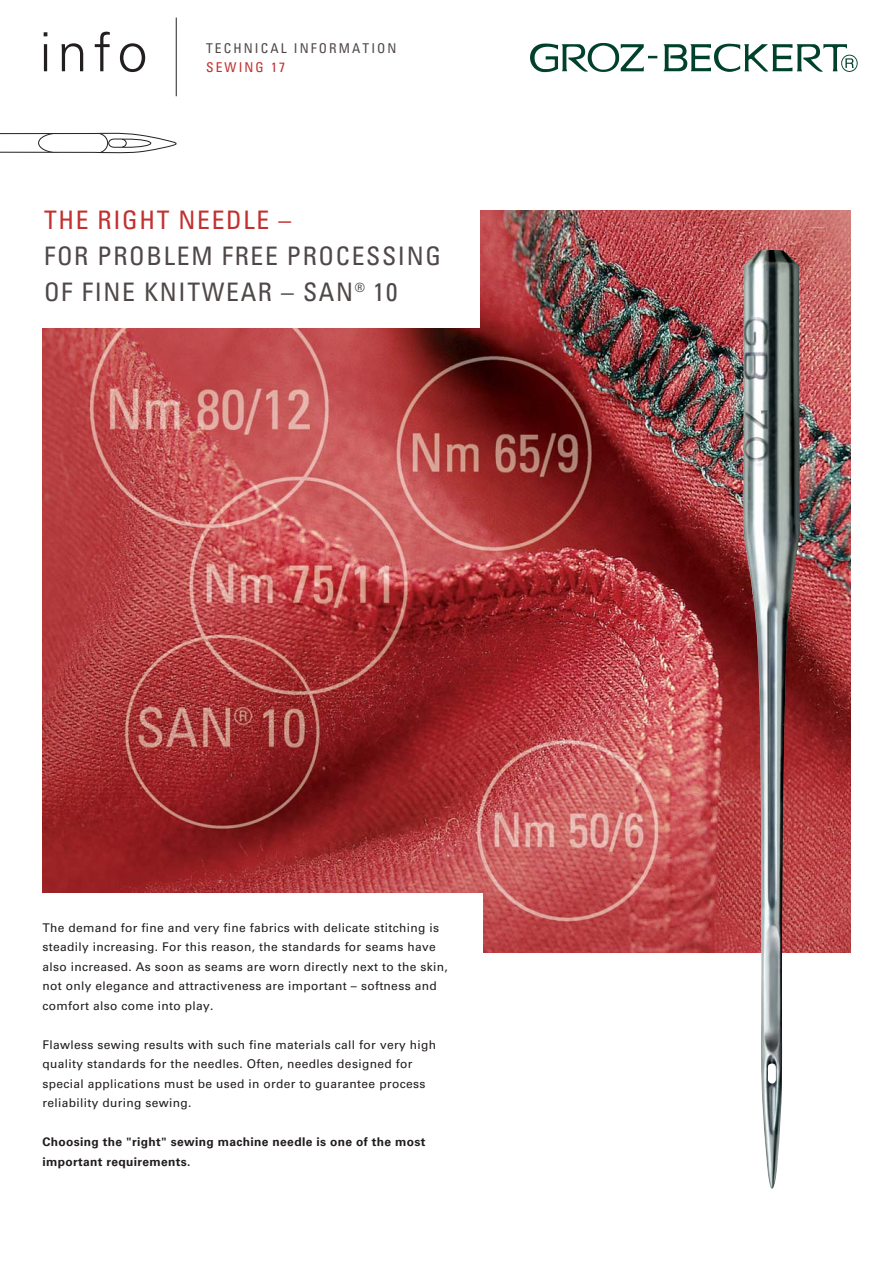
<style>
.page{position:relative;width:893px;height:1263px;background:#fff}
.page>*{position:absolute;margin:0;border:0;box-sizing:border-box;transform-origin:0 0}
.t1{font:300 54px "Univers LT Std";color:#231f20}
.t2{font:condensed 25.5px/36px "Univers LT Std";letter-spacing:.065em;color:#504848}
.t3{font:condensed 25.5px "Univers LT Std";letter-spacing:.065em;color:#c2302f}
.t4{font:condensed 13.5px "Univers LT Std";letter-spacing:.155em;color:#504848}
.t5{font:condensed 13.5px "Univers LT Std";letter-spacing:.155em;color:#c2302f}
.t6{font:12px/19.5px "Univers LT Std";letter-spacing:.03em;color:#211c1c}
.t7{font:700 12px/19.5px "Univers LT Std";letter-spacing:.03em;color:#211c1c}
</style>
<div class="page">
<img style="left:43px;top:210px;width:807px;height:742px">
<img style="left:530px;top:43px;width:328px;height:30px">
<hr style="left:176px;top:18px;width:1px;height:78px;background:#231f20">
<svg style="left:0;top:132px;width:177px;height:22px"></svg>
<div style="left:43px;top:893px;width:440px;height:296px;background:#fff"></div>
<img style="left:743px;top:249px;width:57px;height:940px">
<div style="left:12px;top:192px;width:468px;height:135px;background:#fff"></div>
<h1 class="t1" style="left:40px;top:21px;width:110px">info</h1>
<p class="t4" style="left:206px;top:40px;width:192px">TECHNICAL INFORMATION</p>
<p class="t5" style="left:206px;top:60px;width:81px">SEWING 17</p>
<h2 class="t3" style="left:44px;top:205px;width:249px">THE RIGHT NEEDLE –</h2>
<h2 class="t2" style="left:44px;top:238px;width:398px">FOR PROBLEM FREE PROCESSING<br>OF FINE KNITWEAR – SAN<sup>®</sup> 10</h2>
<p class="t6" style="left:43px;top:919px;width:407px">The demand for fine and very fine fabrics with delicate stitching is steadily increasing. For this reason, the standards for seams have also increased. As soon as seams are worn directly next to the skin, not only elegance and attractiveness are important – softness and comfort also come into play.</p>
<p class="t6" style="left:43px;top:1036px;width:395px">Flawless sewing results with such fine materials call for very high quality standards for the needles. Often, needles designed for special applications must be used in order to guarantee process reliability during sewing.</p>
<p class="t7" style="left:43px;top:1134px;width:384px">Choosing the "right" sewing machine needle is one of the most important requirements.</p>
</div>
